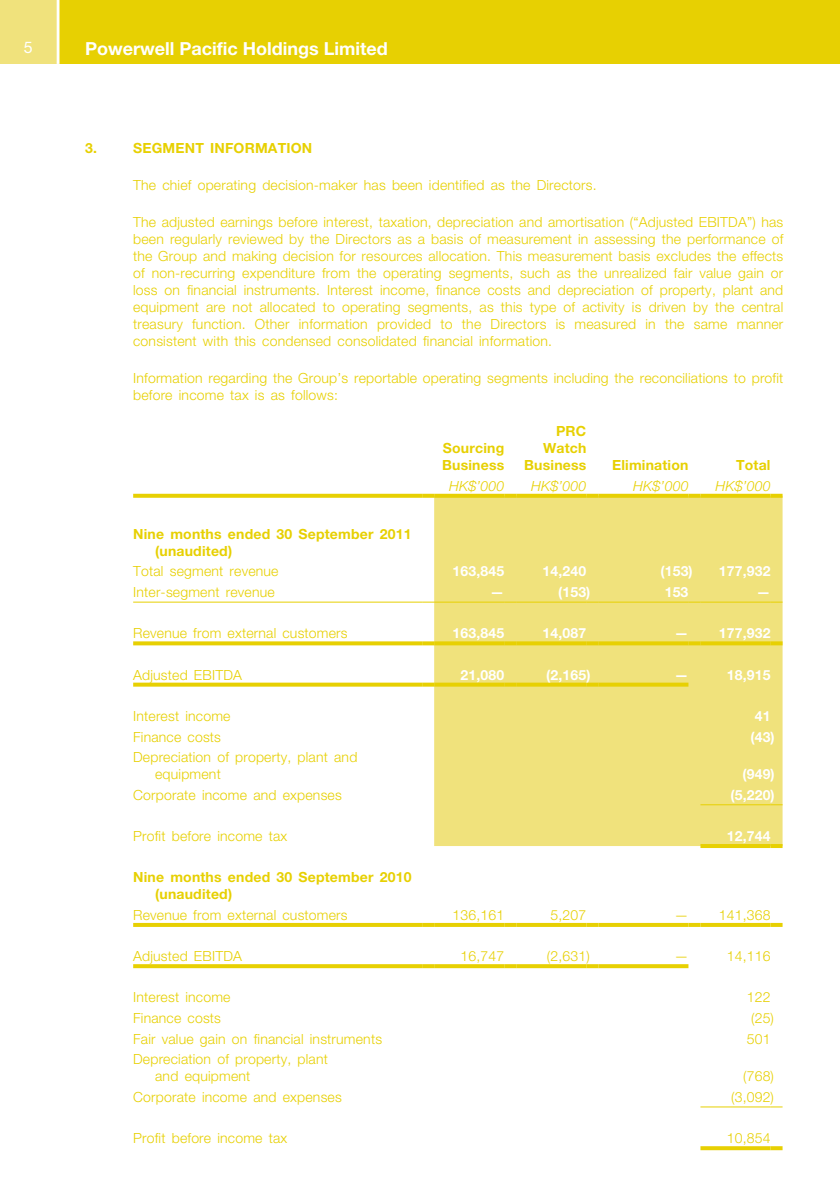
<style>
.page{position:relative;width:840px;height:1191px;background:#fff}
.page>*{position:absolute;margin:0;border:0;box-sizing:border-box;transform-origin:0 0}
.t1{font:700 18px "Helvetica Neue LT Std";color:#fff}
.t2{font:16px "Helvetica Neue LT Std";color:#fff}
.t3{font:300 14px/17px "Helvetica Neue LT Std";letter-spacing:.015em;color:#e7d002}
.t4{font:700 14px/17px "Helvetica Neue LT Std";letter-spacing:.015em;color:#e7d002}
.t5{font:700 14px "Helvetica Neue LT Std";letter-spacing:.015em;color:#fff}
.t6{font:italic 300 14px "Helvetica Neue LT Std";letter-spacing:.015em;color:#e7d002}
</style>
<div class="page">
<div style="left:0;top:0;width:839px;height:64px;background:#e7d002"></div>
<div style="left:0;top:0;width:58px;height:64px;background:#f0e27c"></div>
<hr style="left:57px;top:0;width:2px;height:64px;background:#fff">
<div style="left:434px;top:498px;width:348px;height:348px;background:#f0e27c"></div>
<svg style="left:133px;top:494px;width:289px;height:4px"></svg>
<svg style="left:422px;top:494px;width:12px;height:4px"></svg>
<svg style="left:434px;top:494px;width:70px;height:4px"></svg>
<svg style="left:504px;top:494px;width:12px;height:4px"></svg>
<svg style="left:516px;top:494px;width:70px;height:4px"></svg>
<svg style="left:586px;top:494px;width:12px;height:4px"></svg>
<svg style="left:598px;top:494px;width:90px;height:4px"></svg>
<svg style="left:688px;top:494px;width:12px;height:4px"></svg>
<svg style="left:700px;top:494px;width:70px;height:4px"></svg>
<svg style="left:770px;top:494px;width:12px;height:4px"></svg>
<svg style="left:133px;top:641px;width:289px;height:4px"></svg>
<svg style="left:422px;top:641px;width:12px;height:4px"></svg>
<svg style="left:434px;top:641px;width:70px;height:4px"></svg>
<svg style="left:504px;top:641px;width:12px;height:4px"></svg>
<svg style="left:516px;top:641px;width:70px;height:4px"></svg>
<svg style="left:586px;top:641px;width:12px;height:4px"></svg>
<svg style="left:598px;top:641px;width:90px;height:4px"></svg>
<svg style="left:688px;top:641px;width:12px;height:4px"></svg>
<svg style="left:700px;top:641px;width:70px;height:4px"></svg>
<svg style="left:770px;top:641px;width:12px;height:4px"></svg>
<svg style="left:133px;top:682px;width:289px;height:4px"></svg>
<svg style="left:422px;top:682px;width:12px;height:4px"></svg>
<svg style="left:434px;top:682px;width:70px;height:4px"></svg>
<svg style="left:504px;top:682px;width:12px;height:4px"></svg>
<svg style="left:516px;top:682px;width:70px;height:4px"></svg>
<svg style="left:586px;top:682px;width:12px;height:4px"></svg>
<svg style="left:598px;top:682px;width:90px;height:4px"></svg>
<hr style="left:700px;top:844px;width:70px;height:4px;background:#e7d002">
<hr style="left:770px;top:844px;width:12px;height:4px;background:#e7d002">
<svg style="left:133px;top:923px;width:289px;height:4px"></svg>
<svg style="left:422px;top:923px;width:12px;height:4px"></svg>
<svg style="left:434px;top:923px;width:70px;height:4px"></svg>
<svg style="left:504px;top:923px;width:12px;height:4px"></svg>
<svg style="left:516px;top:923px;width:70px;height:4px"></svg>
<svg style="left:586px;top:923px;width:12px;height:4px"></svg>
<svg style="left:598px;top:923px;width:90px;height:4px"></svg>
<svg style="left:688px;top:923px;width:12px;height:4px"></svg>
<svg style="left:700px;top:923px;width:70px;height:4px"></svg>
<svg style="left:770px;top:923px;width:12px;height:4px"></svg>
<svg style="left:133px;top:964px;width:289px;height:4px"></svg>
<svg style="left:422px;top:964px;width:12px;height:4px"></svg>
<svg style="left:434px;top:964px;width:70px;height:4px"></svg>
<svg style="left:504px;top:964px;width:12px;height:4px"></svg>
<svg style="left:516px;top:964px;width:70px;height:4px"></svg>
<svg style="left:586px;top:964px;width:12px;height:4px"></svg>
<svg style="left:598px;top:964px;width:90px;height:4px"></svg>
<svg style="left:700px;top:1146px;width:70px;height:4px"></svg>
<svg style="left:770px;top:1146px;width:12px;height:4px"></svg>
<hr style="left:133px;top:601px;width:289px;height:1px;background:#e7d002">
<svg style="left:422px;top:601px;width:12px;height:1px"></svg>
<hr style="left:434px;top:601px;width:70px;height:1px;background:#e7d002">
<svg style="left:504px;top:601px;width:12px;height:1px"></svg>
<hr style="left:516px;top:601px;width:70px;height:1px;background:#e7d002">
<svg style="left:586px;top:601px;width:12px;height:1px"></svg>
<hr style="left:598px;top:601px;width:90px;height:1px;background:#e7d002">
<svg style="left:688px;top:601px;width:12px;height:1px"></svg>
<hr style="left:700px;top:601px;width:70px;height:1px;background:#e7d002">
<svg style="left:770px;top:601px;width:12px;height:1px"></svg>
<hr style="left:700px;top:804px;width:70px;height:1px;background:#e7d002">
<svg style="left:770px;top:804px;width:12px;height:1px"></svg>
<hr style="left:700px;top:1106px;width:70px;height:1px;background:#e7d002">
<svg style="left:770px;top:1106px;width:12px;height:1px"></svg>
<p class="t2" style="left:24px;top:38px;width:10px">5</p>
<p class="t1" style="left:85px;top:38px;width:304px">Powerwell Pacific Holdings Limited</p>
<p class="t4" style="left:85px;top:140px;width:13px">3.</p>
<p class="t4" style="left:133px;top:140px;width:180px">SEGMENT INFORMATION</p>
<p class="t3" style="left:133px;top:177px;width:464px">The chief operating decision-maker has been identified as the Directors.</p>
<p class="t3" style="left:133px;top:214px;width:651px;text-align:justify">The adjusted earnings before interest, taxation, depreciation and amortisation (“Adjusted EBITDA”) has been regularly reviewed by the Directors as a basis of measurement in assessing the performance of the Group and making decision for resources allocation. This measurement basis excludes the effects of non-recurring expenditure from the operating segments, such as the unrealized fair value gain or loss on financial instruments. Interest income, finance costs and depreciation of property, plant and equipment are not allocated to operating segments, as this type of activity is driven by the central treasury function. Other information provided to the Directors is measured in the same manner consistent with this condensed consolidated financial information.</p>
<p class="t3" style="left:133px;top:370px;width:651px">Information regarding the Group’s reportable operating segments including the reconciliations to profit before income tax is as follows:</p>
<p class="t4" style="left:442px;top:439px;width:64px">Sourcing<br>Business</p>
<p class="t4" style="left:524px;top:422px;width:64px;text-align:right">PRC<br>Watch<br>Business</p>
<p class="t4" style="left:611px;top:456px;width:78px">Elimination</p>
<p class="t4" style="left:735px;top:456px;width:36px">Total</p>
<p class="t6" style="left:449px;top:477px;width:57px">HK$’000</p>
<p class="t6" style="left:531px;top:477px;width:57px">HK$’000</p>
<p class="t6" style="left:633px;top:477px;width:57px">HK$’000</p>
<p class="t6" style="left:715px;top:477px;width:57px">HK$’000</p>
<p class="t4" style="left:155px;top:525px;width:258px;text-indent:-22px">Nine months ended 30 September 2011 (unaudited)</p>
<p class="t3" style="left:133px;top:562px;width:147px">Total segment revenue</p>
<p class="t5" style="left:452px;top:563px;width:53px">163,845</p>
<p class="t5" style="left:542px;top:563px;width:45px">14,240</p>
<p class="t5" style="left:660px;top:563px;width:34px">(153)</p>
<p class="t5" style="left:718px;top:563px;width:53px">177,932</p>
<p class="t3" style="left:133px;top:583px;width:143px">Inter-segment revenue</p>
<p class="t5" style="left:490px;top:583px;width:15px">—</p>
<p class="t5" style="left:558px;top:583px;width:34px">(153)</p>
<p class="t5" style="left:664px;top:583px;width:25px">153</p>
<p class="t5" style="left:756px;top:583px;width:15px">—</p>
<p class="t3" style="left:133px;top:624px;width:216px">Revenue from external customers</p>
<p class="t5" style="left:452px;top:624px;width:53px">163,845</p>
<p class="t5" style="left:542px;top:624px;width:45px">14,087</p>
<p class="t5" style="left:674px;top:624px;width:98px">— 177,932</p>
<p class="t3" style="left:133px;top:666px;width:110px">Adjusted EBITDA</p>
<p class="t5" style="left:460px;top:666px;width:45px">21,080</p>
<p class="t5" style="left:546px;top:666px;width:46px">(2,165)</p>
<p class="t5" style="left:674px;top:666px;width:15px">—</p>
<p class="t5" style="left:726px;top:666px;width:45px">18,915</p>
<p class="t3" style="left:133px;top:707px;width:99px">Interest income</p>
<p class="t5" style="left:754px;top:707px;width:17px">41</p>
<p class="t3" style="left:133px;top:727px;width:89px">Finance costs</p>
<p class="t5" style="left:750px;top:728px;width:26px">(43)</p>
<p class="t3" style="left:155px;top:748px;width:203px;text-indent:-22px">Depreciation of property, plant and equipment</p>
<p class="t5" style="left:742px;top:765px;width:34px">(949)</p>
<p class="t3" style="left:133px;top:786px;width:210px">Corporate income and expenses</p>
<p class="t5" style="left:730px;top:786px;width:46px">(5,220)</p>
<p class="t3" style="left:133px;top:827px;width:156px">Profit before income tax</p>
<p class="t5" style="left:726px;top:827px;width:45px">12,744</p>
<p class="t4" style="left:155px;top:868px;width:258px;text-indent:-22px">Nine months ended 30 September 2010 (unaudited)</p>
<p class="t3" style="left:133px;top:906px;width:216px">Revenue from external customers</p>
<p class="t3" style="left:452px;top:906px;width:53px">136,161</p>
<p class="t3" style="left:550px;top:906px;width:37px">5,207</p>
<p class="t3" style="left:674px;top:906px;width:98px">— 141,368</p>
<p class="t3" style="left:133px;top:947px;width:110px">Adjusted EBITDA</p>
<p class="t3" style="left:460px;top:947px;width:45px">16,747</p>
<p class="t3" style="left:546px;top:947px;width:44px">(2,631)</p>
<p class="t3" style="left:674px;top:947px;width:15px">—</p>
<p class="t3" style="left:726px;top:947px;width:45px">14,116</p>
<p class="t3" style="left:133px;top:988px;width:99px">Interest income</p>
<p class="t3" style="left:746px;top:988px;width:25px">122</p>
<p class="t3" style="left:133px;top:1009px;width:89px">Finance costs</p>
<p class="t3" style="left:750px;top:1009px;width:24px">(25)</p>
<p class="t3" style="left:133px;top:1030px;width:250px">Fair value gain on financial instruments</p>
<p class="t3" style="left:746px;top:1030px;width:25px">501</p>
<p class="t3" style="left:155px;top:1050px;width:174px;text-indent:-22px">Depreciation of property, plant and equipment</p>
<p class="t3" style="left:742px;top:1067px;width:32px">(768)</p>
<p class="t3" style="left:133px;top:1088px;width:210px">Corporate income and expenses</p>
<p class="t3" style="left:730px;top:1088px;width:44px">(3,092)</p>
<p class="t3" style="left:133px;top:1129px;width:156px">Profit before income tax</p>
<p class="t3" style="left:726px;top:1129px;width:45px">10,854</p>
</div>
